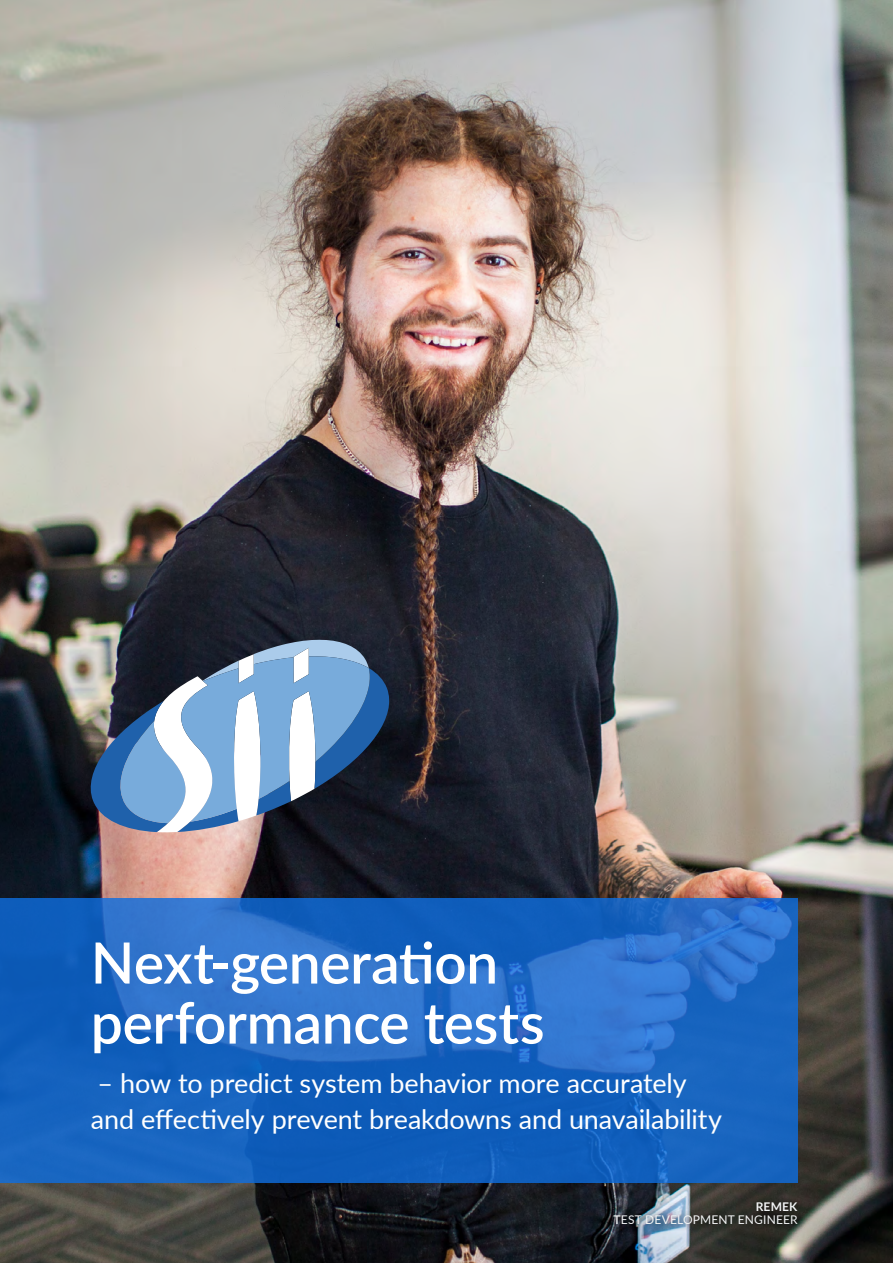
<style>
.page{position:relative;width:893px;height:1263px;background:#fff}
.page>*{position:absolute;margin:0;border:0;box-sizing:border-box;transform-origin:0 0}
.t1{font:600 57px/60px "Lato";letter-spacing:-.005em;color:#fff}
.t2{font:27px/36px "Lato";letter-spacing:-.005em;color:#fff}
.t3{font:12px/13.5px "Lato";letter-spacing:.015em;color:#f3f5f6;text-align:right}
.s1{font-weight:700}
.s2{font-weight:600}
</style>
<div class="page">
<img style="left:0;top:0;width:893px;height:1263px">
<svg style="left:0;top:898px;width:797px;height:285px;background:#1c66c2"></svg>
<div style="left:607px;top:1194px;width:198px;height:38px;background:#000;opacity:.75"></div>
<svg style="left:82px;top:634px;width:316px;height:198px"></svg>
<h1 class="t1" style="left:91px;top:930px;width:455px">Next-generation performance tests</h1>
<p class="t2" style="left:91px;top:1064px;width:633px">– how to predict system behavior more accurately and effectively prevent breakdowns and unavailability</p>
<p class="t3" style="left:614px;top:1199px;width:185px"><span class="s1">REMEK<br></span><span class="s2">T</span>EST DEVELOPMENT ENGINEER</p>
</div>
